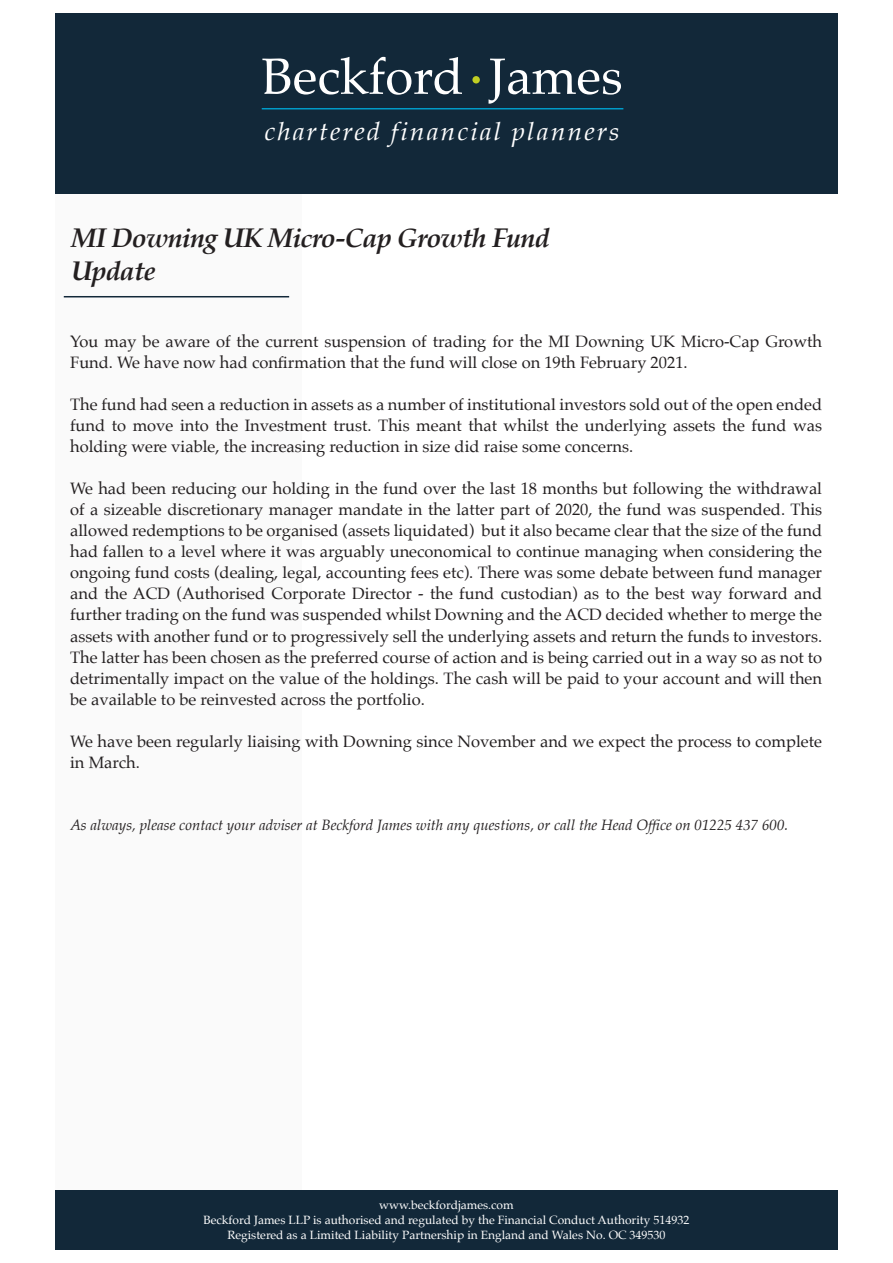
<style>
.page{position:relative;width:893px;height:1263px;background:#fff}
.page>*{position:absolute;margin:0;border:0;box-sizing:border-box;transform-origin:0 0}
.t1{font:51px "Palatino";color:#fff}
.t2{font:italic 700 27px/33px "Palatino";letter-spacing:-.03em;color:#231f20}
.t3{font:italic 25.5px "Palatino";letter-spacing:.075em;color:#fff;scale:1.05 1}
.t4{font:16.5px/21px "Palatino";color:#231f20}
.t5{font:italic 15px "Palatino";color:#231f20}
.t6{font:12px/15px "Palatino";color:#fff;text-align:center}
</style>
<div class="page">
<div style="left:55px;top:158px;width:247px;height:1041px;background:#fafafa"></div>
<div style="left:55px;top:13px;width:783px;height:180px;background:#122839"></div>
<div style="left:55px;top:1191px;width:783px;height:59px;background:#122839"></div>
<hr style="left:262px;top:108px;width:361px;height:1px;background:#009bc8">
<div style="left:472px;top:76px;width:8px;height:7px;background:#c1ce23;border-radius:50%"></div>
<hr style="left:64px;top:296px;width:225px;height:1px;background:#122839">
<h1 class="t1" style="left:262px;top:34px;width:362px">Beckford James</h1>
<h3 class="t3" style="left:264px;top:110px;width:340px">chartered financial planners</h3>
<h2 class="t2" style="left:71px;top:221px;width:480px">MI Downing UK Micro-Cap Growth Fund<br>Update</h2>
<p class="t4" style="left:70px;top:331px;width:753px">You may be aware of the current suspension of trading for the MI Downing UK Micro-Cap Growth<br>Fund. We have now had confirmation that the fund will close on 19th February 2021.</p>
<p class="t4" style="left:70px;top:394px;width:753px;text-align:justify">The fund had seen a reduction in assets as a number of institutional investors sold out of the open ended fund to move into the Investment trust. This meant that whilst the underlying assets the fund was holding were viable, the increasing reduction in size did raise some concerns.</p>
<p class="t4" style="left:70px;top:478px;width:753px;text-align:justify">We had been reducing our holding in the fund over the last 18 months but following the withdrawal of a sizeable discretionary manager mandate in the latter part of 2020, the fund was suspended. This allowed redemptions to be organised (assets liquidated) but it also became clear that the size of the fund had fallen to a level where it was arguably uneconomical to continue managing when considering the ongoing fund costs (dealing, legal, accounting fees etc). There was some debate between fund manager and the ACD (Authorised Corporate Director - the fund custodian) as to the best way forward and further trading on the fund was suspended whilst Downing and the ACD decided whether to merge the assets with another fund or to progressively sell the underlying assets and return the funds to investors.<br>The latter has been chosen as the preferred course of action and is being carried out in a way so as not to detrimentally impact on the value of the holdings. The cash will be paid to your account and will then be available to be reinvested across the portfolio.</p>
<p class="t4" style="left:70px;top:730px;width:753px">We have been regularly liaising with Downing since November and we expect the process to complete in March.</p>
<p class="t5" style="left:70px;top:813px;width:720px">As always, please contact your adviser at Beckford James with any questions, or call the Head Office on 01225 437 600.</p>
<p class="t6" style="left:204px;top:1197px;width:487px">www.beckfordjames.com<br>Beckford James LLP is authorised and regulated by the Financial Conduct Authority 514932<br>Registered as a Limited Liability Partnership in England and Wales No. OC 349530</p>
</div>
